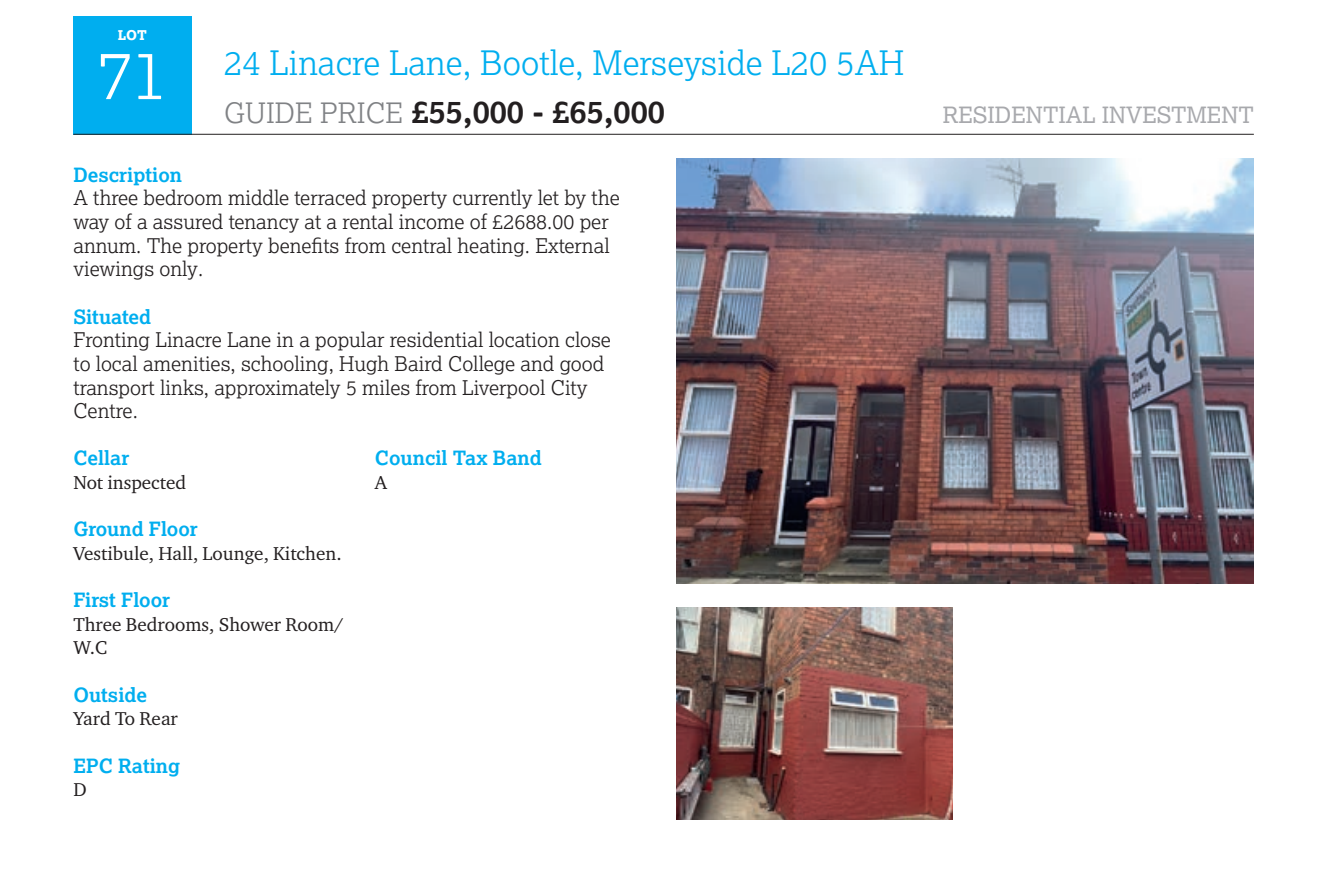
<style>
.page{position:relative;width:1326px;height:876px;background:#fff}
.page>*{position:absolute;margin:0;border:0;box-sizing:border-box;transform-origin:0 0}
.t1{font:300 67.5px "Lexia";color:#fff}
.t2{font:300 33.75px "Lexia";color:#00aeef}
.t3{font:700 31.5px "Lexia";color:#231f20}
.t4{font:22.5px "Lexia";color:#a8a9ad}
.t5{font:300 20.25px/23.6px "Lexia";color:#231f20}
.t6{font:700 19.8px "Lexia";color:#00aeef}
.t7{font:19.12px/23.6px "Charter ITC Pro";color:#231f20}
.t8{font:800 13.5px "Lexia";color:#fff}
.s1{font-weight:300;font-size:28.12px;color:#808285}
</style>
<div class="page">
<div style="left:73px;top:16px;width:118px;height:119px;background:#00aeef"></div>
<hr style="left:73px;top:134px;width:1180px;height:1px;background:#231f20">
<img style="left:676px;top:607px;width:276px;height:213px">
<img style="left:676px;top:158px;width:577px;height:425px">
<p class="t8" style="left:118px;top:26px;width:31px">LOT</p>
<h1 class="t1" style="left:97px;top:32px;width:73px">71</h1>
<h2 class="t2" style="left:224px;top:42px;width:681px">24 Linacre Lane, Bootle, Merseyside L20 5AH</h2>
<h3 class="t3" style="left:224px;top:91px;width:442px"><span class="s1">GUIDE PRICE</span> £55,000 - £65,000</h3>
<p class="t4" style="left:942px;top:100px;width:313px">RESIDENTIAL INVESTMENT</p>
<p class="t6" style="left:73px;top:162px;width:110px">Description</p>
<p class="t5" style="left:73px;top:186px;width:548px">A three bedroom middle terraced property currently let by the way of a assured tenancy at a rental income of £2688.00 per annum. The property benefits from central heating. External viewings only.</p>
<p class="t6" style="left:73px;top:304px;width:79px">Situated</p>
<p class="t5" style="left:73px;top:327px;width:539px">Fronting Linacre Lane in a popular residential location close to local amenities, schooling, Hugh Baird College and good transport links, approximately 5 miles from Liverpool City Centre.</p>
<p class="t6" style="left:73px;top:446px;width:57px">Cellar</p>
<p class="t7" style="left:73px;top:470px;width:114px">Not inspected</p>
<p class="t6" style="left:73px;top:516px;width:126px">Ground Floor</p>
<p class="t7" style="left:73px;top:541px;width:270px">Vestibule, Hall, Lounge, Kitchen.</p>
<p class="t6" style="left:73px;top:587px;width:98px">First Floor</p>
<p class="t7" style="left:73px;top:612px;width:272px">Three Bedrooms, Shower Room/<br>W.C</p>
<p class="t6" style="left:73px;top:682px;width:75px">Outside</p>
<p class="t7" style="left:73px;top:706px;width:106px">Yard To Rear</p>
<p class="t6" style="left:73px;top:753px;width:108px">EPC Rating</p>
<p class="t7" style="left:73px;top:777px;width:15px">D</p>
<p class="t6" style="left:375px;top:446px;width:168px">Council Tax Band</p>
<p class="t7" style="left:375px;top:470px;width:14px">A</p>
</div>
